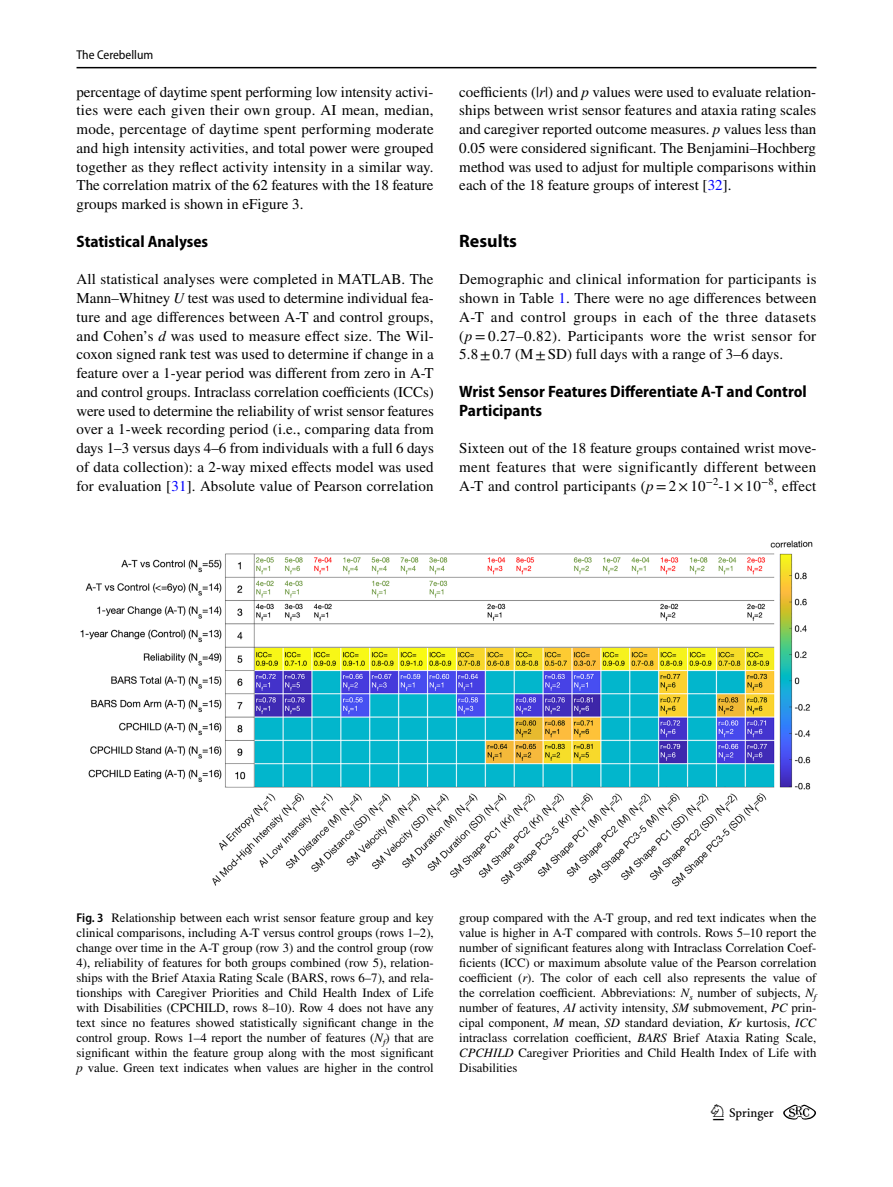
<style>
.page{position:relative;width:893px;height:1187px;background:#fff}
.page>*{position:absolute;margin:0;border:0;box-sizing:border-box;transform-origin:0 0}
.t1{font:22.5px "Springnew Regular 3";color:#000}
.t2{font:700 18px "Myriad Pro";color:#000}
.t3{font:700 semi-condensed 16.5px/18.8px "Myriad Pro";color:#000}
.t4{font:15px/18.8px "STIX";letter-spacing:.005em;color:#000;text-align:justify}
.t5{font:12.75px/15px "STIX";color:#000;text-align:justify}
.t6{font:semi-condensed 12.75px "Myriad Pro";color:#000}
.s1{font-style:italic}
.s2{color:#00f}
.s3{font-family:"Myriad Pro";font-weight:600;font-stretch:semi-condensed}
</style>
<div class="page">
<hr style="left:77px;top:67px;width:739px;height:1px;background:#000">
<svg style="left:783px;top:1104px;width:33px;height:15px"></svg>
<img style="left:81px;top:540px;width:731px;height:346px">
<p class="t6" style="left:77px;top:48px;width:78px">The Cerebellum</p>
<p class="t4" style="left:77px;top:83px;width:359px">percentage of daytime spent performing low intensity activi&shy;ties were each given their own group. AI mean, median, mode, percentage of daytime spent performing moderate and high intensity activities, and total power were grouped together as they reflect activity intensity in a similar way.<br>The correlation matrix of the 62 features with the 18 feature groups marked is shown in eFigure 3.</p>
<p class="t3" style="left:77px;top:232px;width:133px">Statistical Analyses</p>
<p class="t4" style="left:77px;top:271px;width:359px">All statistical analyses were completed in MATLAB. The Mann–Whitney <span class="s1">U</span> test was used to determine individual fea&shy;ture and age differences between A-T and control groups, and Cohen’s <span class="s1">d</span> was used to measure effect size. The Wil&shy;coxon signed rank test was used to determine if change in a feature over a 1-year period was different from zero in A-T and control groups. Intraclass correlation coefficients (ICCs) were used to determine the reliability of wrist sensor features over a 1-week recording period (i.e., comparing data from days 1–3 versus days 4–6 from individuals with a full 6 days of data collection): a 2-way mixed effects model was used for evaluation [<span class="s2">31</span>]. Absolute value of Pearson correlation</p>
<p class="t4" style="left:459px;top:83px;width:359px">coefficients (|<span class="s1">r</span>|) and <span class="s1">p</span> values were used to evaluate relation&shy;ships between wrist sensor features and ataxia rating scales and caregiver reported outcome measures. <span class="s1">p</span> values less than 0.05 were considered significant. The Benjamini–Hochberg method was used to adjust for multiple comparisons within each of the 18 feature groups of interest [<span class="s2">32</span>].</p>
<p class="t2" style="left:459px;top:229px;width:59px">Results</p>
<p class="t4" style="left:459px;top:271px;width:359px">Demographic and clinical information for participants is shown in Table <span class="s2">1</span>. There were no age differences between A-T and control groups in each of the three datasets (<span class="s1">p</span> = 0.27–0.82). Participants wore the wrist sensor for 5.8±0.7 (M±SD) full days with a range of 3–6 days.</p>
<p class="t3" style="left:459px;top:382px;width:349px">Wrist Sensor Features Differentiate A‑T and Control<br>Participants</p>
<p class="t4" style="left:459px;top:439px;width:359px">Sixteen out of the 18 feature groups contained wrist move&shy;ment features that were significantly different between A-T and control participants (<span class="s1">p</span>=2× -10<sup>−2</sup>-1× -10<sup>−8</sup>, effect</p>
<p class="t5" style="left:77px;top:911px;width:359px"><span class="s3">Fig. 3</span> Relationship between each wrist sensor feature group and key clinical comparisons, including A-T versus control groups (rows 1–2), change over time in the A-T group (row 3) and the control group (row 4), reliability of features for both groups combined (row 5), relation&shy;ships with the Brief Ataxia Rating Scale (BARS, rows 6–7), and rela&shy;tionships with Caregiver Priorities and Child Health Index of Life with Disabilities (CPCHILD, rows 8–10). Row 4 does not have any text since no features showed statistically significant change in the control group. Rows 1–4 report the number of features (<span class="s1">N</span><sub>f</sub>) that are significant within the feature group along with the most significant <span class="s1">p</span> value. Green text indicates when values are higher in the control</p>
<p class="t5" style="left:459px;top:911px;width:359px">group compared with the A-T group, and red text indicates when the value is higher in A-T compared with controls. Rows 5–10 report the number of significant features along with Intraclass Correlation Coef&shy;ficients (ICC) or maximum absolute value of the Pearson correlation coefficient (<span class="s1">r</span>). The color of each cell also represents the value of the correlation coefficient. Abbreviations: <span class="s1">N</span><sub>s</sub> number of subjects, <span class="s1">N</span><sub>f </sub>number of features, <span class="s1">AI</span> activity intensity, <span class="s1">SM</span> submovement, <span class="s1">PC</span> prin&shy;cipal component, <span class="s1">M</span> mean, <span class="s1">SD</span> standard deviation, <span class="s1">Kr</span> kurtosis, <span class="s1">ICC </span>intraclass correlation coefficient, <span class="s1">BARS</span> Brief Ataxia Rating Scale, <span class="s1">CPCHILD</span> Caregiver Priorities and Child Health Index of Life with Disabilities</p>
<h1 class="t1" style="left:713px;top:1104px;width:62px">1 3</h1>
</div>
